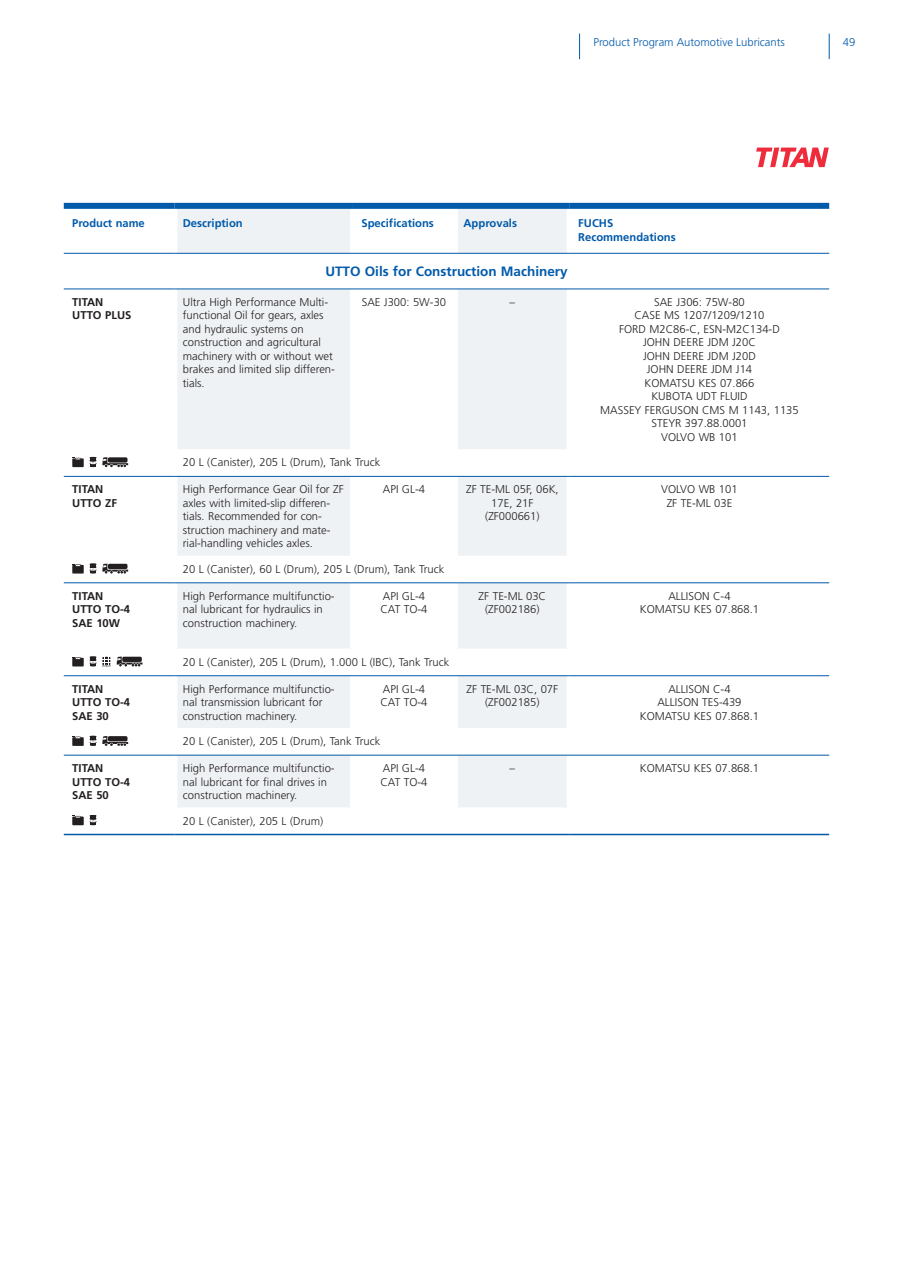
<style>
.page{position:relative;width:910px;height:1263px;background:#fff}
.page>*{position:absolute;margin:0;border:0;box-sizing:border-box;transform-origin:0 0}
.t1{font:700 13.5px "Frutiger LT Std";color:#015aaa}
.t2{font:300 11.25px/13.5px "Frutiger LT Std";color:#231f20}
.t3{font:700 11.25px/13.5px "Frutiger LT Std";color:#231f20}
.t4{font:700 11.25px/13.5px "Frutiger LT Std";color:#015aaa}
.t5{font:300 11.25px "Frutiger LT Std";color:#015aaa}
</style>
<div class="page">
<svg style="left:174px;top:209px;width:396px;height:240px;fill:#eff2f4"></svg>
<svg style="left:177px;top:475px;width:652px;height:359px"></svg>
<div style="left:171px;top:209px;width:6px;height:44px;background:#fff"></div>
<div style="left:350px;top:209px;width:6px;height:44px;background:#fff"></div>
<div style="left:452px;top:209px;width:6px;height:44px;background:#fff"></div>
<div style="left:567px;top:209px;width:6px;height:44px;background:#fff"></div>
<div style="left:64px;top:203px;width:110px;height:6px;background:#015aaa"></div>
<div style="left:174px;top:203px;width:179px;height:6px;background:#015aaa"></div>
<div style="left:353px;top:203px;width:102px;height:6px;background:#015aaa"></div>
<div style="left:455px;top:203px;width:115px;height:6px;background:#015aaa"></div>
<div style="left:570px;top:203px;width:259px;height:6px;background:#015aaa"></div>
<div style="left:171px;top:289px;width:6px;height:160px;background:#fff"></div>
<div style="left:350px;top:289px;width:6px;height:160px;background:#fff"></div>
<div style="left:452px;top:289px;width:6px;height:160px;background:#fff"></div>
<div style="left:567px;top:289px;width:6px;height:160px;background:#fff"></div>
<div style="left:350px;top:477px;width:6px;height:79px;background:#fff"></div>
<div style="left:452px;top:477px;width:6px;height:79px;background:#fff"></div>
<div style="left:567px;top:477px;width:6px;height:79px;background:#fff"></div>
<div style="left:350px;top:583px;width:6px;height:66px;background:#fff"></div>
<div style="left:452px;top:583px;width:6px;height:66px;background:#fff"></div>
<div style="left:567px;top:583px;width:6px;height:66px;background:#fff"></div>
<div style="left:350px;top:676px;width:6px;height:52px;background:#fff"></div>
<div style="left:452px;top:676px;width:6px;height:52px;background:#fff"></div>
<div style="left:567px;top:676px;width:6px;height:52px;background:#fff"></div>
<div style="left:350px;top:755px;width:6px;height:53px;background:#fff"></div>
<div style="left:452px;top:755px;width:6px;height:53px;background:#fff"></div>
<div style="left:567px;top:755px;width:6px;height:53px;background:#fff"></div>
<hr style="left:64px;top:253px;width:110px;height:1px;background:#015aaa">
<hr style="left:174px;top:253px;width:179px;height:1px;background:#015aaa">
<hr style="left:353px;top:253px;width:102px;height:1px;background:#015aaa">
<hr style="left:455px;top:253px;width:115px;height:1px;background:#015aaa">
<hr style="left:570px;top:253px;width:259px;height:1px;background:#015aaa">
<hr style="left:64px;top:289px;width:110px;height:1px;background:#015aaa">
<hr style="left:174px;top:289px;width:179px;height:1px;background:#015aaa">
<hr style="left:353px;top:289px;width:102px;height:1px;background:#015aaa">
<hr style="left:455px;top:289px;width:115px;height:1px;background:#015aaa">
<hr style="left:570px;top:289px;width:259px;height:1px;background:#015aaa">
<hr style="left:64px;top:834px;width:110px;height:1px;background:#015aaa">
<hr style="left:174px;top:834px;width:179px;height:1px;background:#015aaa">
<hr style="left:353px;top:834px;width:102px;height:1px;background:#015aaa">
<hr style="left:455px;top:834px;width:115px;height:1px;background:#015aaa">
<hr style="left:570px;top:834px;width:259px;height:1px;background:#015aaa">
<hr style="left:174px;top:476px;width:179px;height:1px;background:#015aaa">
<hr style="left:353px;top:476px;width:102px;height:1px;background:#015aaa">
<hr style="left:455px;top:476px;width:115px;height:1px;background:#015aaa">
<hr style="left:570px;top:476px;width:259px;height:1px;background:#015aaa">
<hr style="left:174px;top:582px;width:179px;height:1px;background:#015aaa">
<hr style="left:353px;top:582px;width:102px;height:1px;background:#015aaa">
<hr style="left:455px;top:582px;width:115px;height:1px;background:#015aaa">
<hr style="left:570px;top:582px;width:259px;height:1px;background:#015aaa">
<hr style="left:174px;top:675px;width:179px;height:1px;background:#015aaa">
<hr style="left:353px;top:675px;width:102px;height:1px;background:#015aaa">
<hr style="left:455px;top:675px;width:115px;height:1px;background:#015aaa">
<hr style="left:570px;top:675px;width:259px;height:1px;background:#015aaa">
<hr style="left:174px;top:755px;width:179px;height:1px;background:#015aaa">
<hr style="left:353px;top:755px;width:102px;height:1px;background:#015aaa">
<hr style="left:455px;top:755px;width:115px;height:1px;background:#015aaa">
<hr style="left:570px;top:755px;width:259px;height:1px;background:#015aaa">
<svg style="left:64px;top:456px;width:110px;height:378px"></svg>
<svg style="left:829px;top:34px;width:1px;height:25px"></svg>
<svg style="left:579px;top:34px;width:1px;height:25px"></svg>
<svg style="left:756px;top:148px;width:73px;height:19px"></svg>
<p class="t5" style="left:593px;top:36px;width:193px">Product Program Automotive Lubricants</p>
<p class="t5" style="left:843px;top:36px;width:14px">49</p>
<p class="t4" style="left:72px;top:216px;width:74px">Product name</p>
<p class="t4" style="left:183px;top:216px;width:61px">Description</p>
<p class="t4" style="left:361px;top:216px;width:74px">Specifications</p>
<p class="t4" style="left:463px;top:216px;width:55px">Approvals</p>
<p class="t4" style="left:578px;top:216px;width:99px">FUCHS<br>Recommendations</p>
<p class="t1" style="left:325px;top:264px;width:244px">UTTO Oils for Construction Machinery</p>
<p class="t3" style="left:72px;top:295px;width:61px">TITAN<br>UTTO PLUS</p>
<p class="t2" style="left:183px;top:295px;width:154px">Ultra High Performance Multi&shy;functional Oil for gears, axles and hydraulic systems on construction and agricultural machinery with or without wet brakes and limited slip differen&shy;tials.</p>
<p class="t2" style="left:362px;top:295px;width:86px">SAE J300: 5W-30</p>
<p class="t2" style="left:510px;top:295px;width:7px">–</p>
<p class="t2" style="left:600px;top:295px;width:200px;text-align:center">SAE J306: 75W-80<br>CASE MS 1207/1209/1210<br>FORD M2C86-C, ESN-M2C134-D<br>JOHN DEERE JDM J20C<br>JOHN DEERE JDM J20D<br>JOHN DEERE JDM J14<br>KOMATSU KES 07.866<br>KUBOTA UDT FLUID<br>MASSEY FERGUSON CMS M 1143, 1135<br>STEYR 397.88.0001<br>VOLVO WB 101</p>
<p class="t2" style="left:183px;top:456px;width:199px">20 L (Canister), 205 L (Drum), Tank Truck</p>
<p class="t3" style="left:72px;top:483px;width:46px">TITAN<br>UTTO ZF</p>
<p class="t2" style="left:183px;top:483px;width:162px">High Performance Gear Oil for ZF axles with limited-slip differen&shy;tials. Recommended for con&shy;struction machinery and mate&shy;rial-handling vehicles axles.</p>
<p class="t2" style="left:383px;top:483px;width:44px">API GL-4</p>
<p class="t2" style="left:466px;top:483px;width:94px;text-align:center">ZF TE-ML 05F, 06K,<br>17E, 21F (ZF000661)</p>
<p class="t2" style="left:661px;top:483px;width:78px;text-align:center">VOLVO WB 101<br>ZF TE-ML 03E</p>
<p class="t2" style="left:183px;top:562px;width:263px">20 L (Canister), 60 L (Drum), 205 L (Drum), Tank Truck</p>
<p class="t3" style="left:72px;top:589px;width:59px">TITAN<br>UTTO TO-4<br>SAE 10W</p>
<p class="t2" style="left:183px;top:589px;width:153px">High Performance multifunctio&shy;nal lubricant for hydraulics in construction machinery.</p>
<p class="t2" style="left:380px;top:589px;width:49px">API GL-4<br>CAT TO-4</p>
<p class="t2" style="left:479px;top:589px;width:69px;text-align:center">ZF TE-ML 03C (ZF002186)</p>
<p class="t2" style="left:640px;top:589px;width:121px;text-align:center">ALLISON C-4<br>KOMATSU KES 07.868.1</p>
<p class="t2" style="left:183px;top:655px;width:268px">20 L (Canister), 205 L (Drum), 1.000 L (IBC), Tank Truck</p>
<p class="t3" style="left:72px;top:682px;width:59px">TITAN<br>UTTO TO-4<br>SAE 30</p>
<p class="t2" style="left:183px;top:682px;width:153px">High Performance multifunctio&shy;nal transmission lubricant for construction machinery.</p>
<p class="t2" style="left:380px;top:682px;width:49px">API GL-4<br>CAT TO-4</p>
<p class="t2" style="left:467px;top:682px;width:93px;text-align:center">ZF TE-ML 03C, 07F (ZF002185)</p>
<p class="t2" style="left:640px;top:682px;width:121px;text-align:center">ALLISON C-4<br>ALLISON TES-439<br>KOMATSU KES 07.868.1</p>
<p class="t2" style="left:183px;top:735px;width:199px">20 L (Canister), 205 L (Drum), Tank Truck</p>
<p class="t3" style="left:72px;top:761px;width:59px">TITAN<br>UTTO TO-4<br>SAE 50</p>
<p class="t2" style="left:183px;top:762px;width:153px">High Performance multifunctio&shy;nal lubricant for final drives in construction machinery.</p>
<p class="t2" style="left:380px;top:762px;width:49px">API GL-4<br>CAT TO-4</p>
<p class="t2" style="left:510px;top:762px;width:7px">–</p>
<p class="t2" style="left:640px;top:762px;width:121px">KOMATSU KES 07.868.1</p>
<p class="t2" style="left:183px;top:814px;width:142px">20 L (Canister), 205 L (Drum)</p>
</div>
